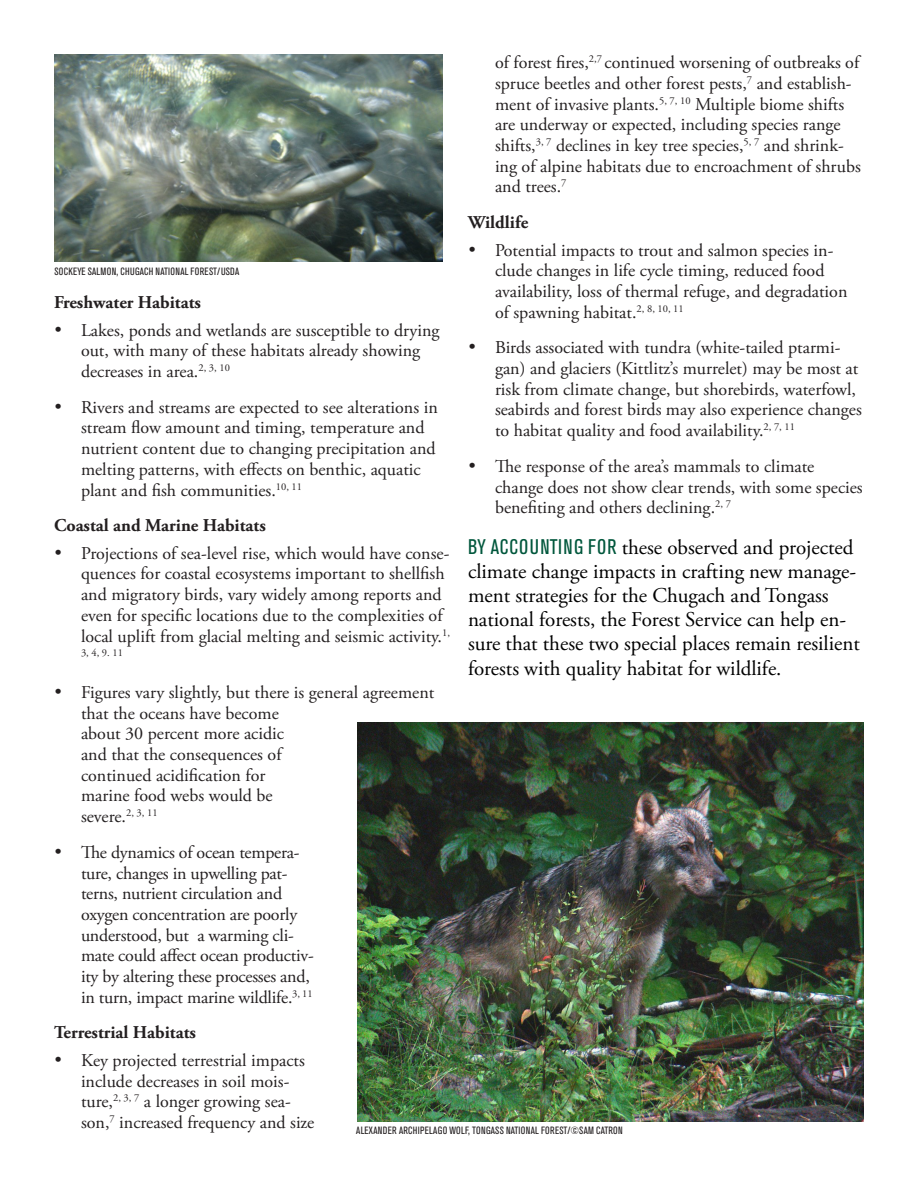
<style>
.page{position:relative;width:918px;height:1188px;background:#fff}
.page>*{position:absolute;margin:0;border:0;box-sizing:border-box;transform-origin:0 0}
.t1{font:21px/24.2px "Adobe Garamond Pro";color:#000}
.List_Paragraph{font:18px/20.7px "Adobe Garamond Pro";color:#231f20}
.t2{font:700 18px "Adobe Garamond Pro";color:#231f20}
.t3{font:condensed 10.5px "Akzidenz Grotesk Std";letter-spacing:.02em;color:#231f20}
.List_Paragraph-2{font:10.5px "Adobe Garamond Pro";color:#231f20}
.s1{font-family:"Akzidenz Grotesk Std";font-stretch:condensed;color:#00573c}
</style>
<div class="page">
<img style="left:55px;top:54px;width:387px;height:207px">
<img style="left:357px;top:722px;width:507px;height:400px">
<p class="List_Paragraph" style="left:495px;top:53px;width:367px">of forest fires,<sup>2,7</sup> continued worsening of outbreaks of spruce beetles and other forest pests,<sup>7</sup> and establish&shy;ment of invasive plants.<sup>5,</sup> <sup>7,</sup> <sup>10</sup> Multiple biome shifts are underway or expected, including species range shifts,<sup>3,</sup> <sup>7</sup> declines in key tree species,<sup>5,</sup> <sup>7</sup> and shrink&shy;ing of alpine habitats due to encroachment of shrubs and trees.<sup>7</sup></p>
<p class="t2" style="left:468px;top:212px;width:62px">Wildlife</p>
<p class="List_Paragraph" style="left:495px;top:240px;width:354px;text-indent:-27px">• Potential impacts to trout and salmon species in&shy;clude changes in life cycle timing, reduced food availability, loss of thermal refuge, and degradation of spawning habitat.<sup>2,</sup> <sup>8,</sup> <sup>10,</sup> <sup>11</sup></p>
<p class="List_Paragraph" style="left:495px;top:338px;width:368px;text-indent:-27px">• Birds associated with tundra (white-tailed ptarmi&shy;gan) and glaciers (Kittlitz’s murrelet) may be most at risk from climate change, but shorebirds, waterfowl, seabirds and forest birds may also experience changes to habitat quality and food availability.<sup>2,</sup> <sup>7,</sup> <sup>11</sup></p>
<p class="List_Paragraph" style="left:495px;top:456px;width:369px;text-indent:-27px">• The response of the area’s mammals to climate change does not show clear trends, with some species benefiting and others declining.<sup>2,</sup> <sup>7</sup></p>
<p class="t1" style="left:468px;top:536px;width:393px"><span class="s1">BY ACCOUNTING FOR</span> these observed and projected climate change impacts in crafting new manage&shy;ment strategies for the Chugach and Tongass national forests, the Forest Service can help en&shy;sure that these two special places remain resilient forests with quality habitat for wildlife.</p>
<p class="t3" style="left:55px;top:265px;width:186px">SOCKEYE SALMON, CHUGACH NATIONAL FOREST/USDA</p>
<p class="t2" style="left:54px;top:292px;width:148px">Freshwater Habitats</p>
<p class="List_Paragraph" style="left:81px;top:320px;width:360px;text-indent:-27px">• Lakes, ponds and wetlands are susceptible to drying out, with many of these habitats already showing decreases in area.<sup>2,</sup> <sup>3,</sup> <sup>10</sup></p>
<p class="List_Paragraph" style="left:81px;top:397px;width:358px;text-indent:-27px">• Rivers and streams are expected to see alterations in stream flow amount and timing, temperature and nutrient content due to changing precipitation and melting patterns, with effects on benthic, aquatic plant and fish communities.<sup>10,</sup> <sup>11</sup></p>
<p class="t2" style="left:54px;top:515px;width:213px">Coastal and Marine Habitats</p>
<p class="List_Paragraph" style="left:81px;top:543px;width:370px;text-indent:-27px">• Projections of sea-level rise, which would have conse&shy;quences for coastal ecosystems important to shellfish and migratory birds, vary widely among reports and even for specific locations due to the complexities of local uplift from glacial melting and seismic activity.<sup>1,</sup></p>
<p class="List_Paragraph-2" style="left:81px;top:647px;width:43px">3, 4, 9. 11</p>
<p class="List_Paragraph" style="left:81px;top:683px;width:355px;text-indent:-27px">• Figures vary slightly, but there is general agreement that the oceans have become<br>about 30 percent more acidic<br>and that the consequences of<br>continued acidification for<br>marine food webs would be<br>severe.<sup>2,</sup> <sup>3,</sup> <sup>11</sup></p>
<p class="List_Paragraph" style="left:81px;top:842px;width:234px;text-indent:-27px">• The dynamics of ocean tempera&shy;ture, changes in upwelling pat&shy;terns, nutrient circulation and oxygen concentration are poorly understood, but a warming cli&shy;mate could affect ocean productiv&shy;ity by altering these processes and, in turn, impact marine wildlife.<sup>3,</sup> <sup>11</sup></p>
<p class="t2" style="left:54px;top:1022px;width:143px">Terrestrial Habitats</p>
<p class="List_Paragraph" style="left:81px;top:1050px;width:235px;text-indent:-27px">• Key projected terrestrial impacts include decreases in soil mois&shy;ture,<sup>2,</sup> <sup>3,</sup> <sup>7</sup> a longer growing sea&shy;son,<sup>7</sup> increased frequency and size</p>
<p class="t3" style="left:356px;top:1125px;width:268px">ALEXANDER ARCHIPELAGO WOLF, TONGASS NATIONAL FOREST/©SAM CATRON</p>
</div>
